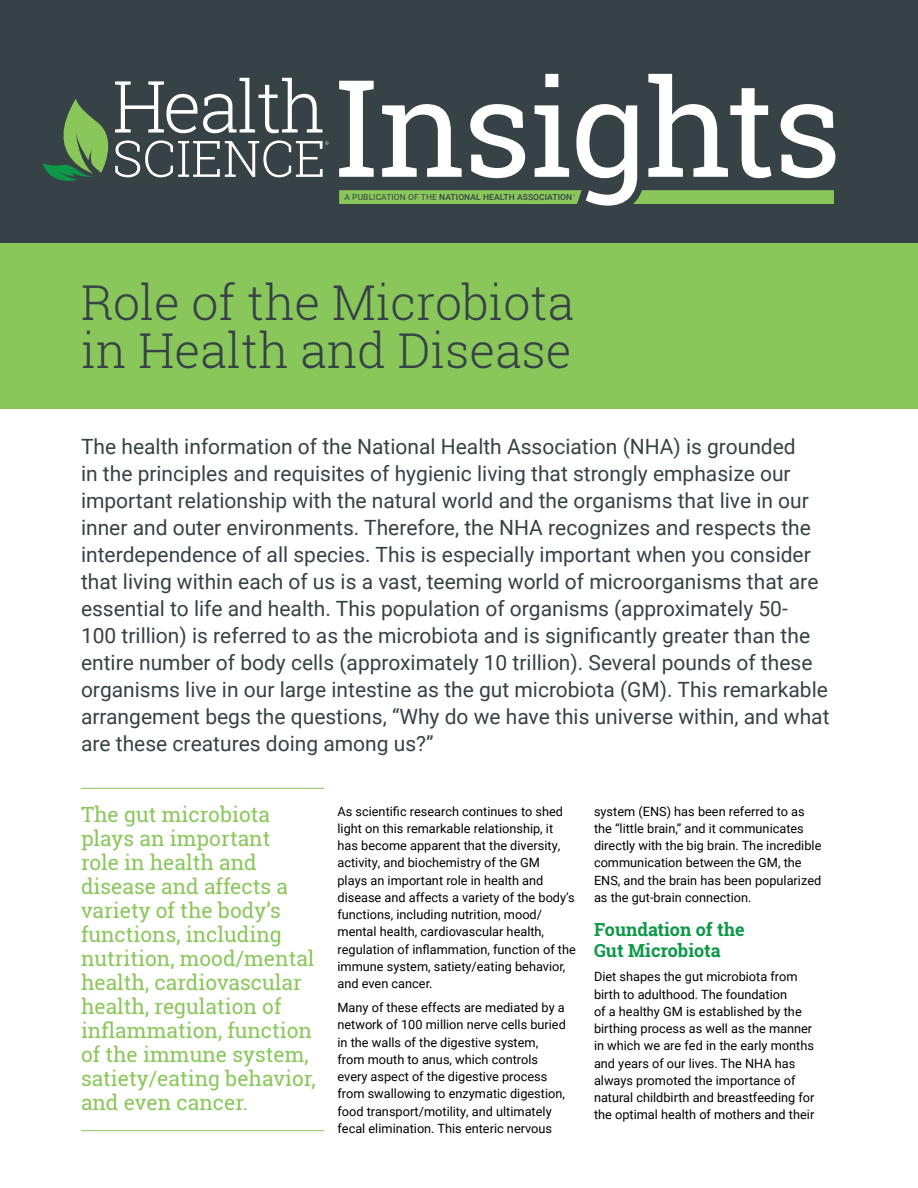
<style>
.page{position:relative;width:918px;height:1188px;background:#fff}
.page>*{position:absolute;margin:0;border:0;box-sizing:border-box;transform-origin:0 0}
.t1{font:135.15px "Roboto Slab";letter-spacing:-.02em;color:#fff}
.t2{font:300 71.85px "Roboto Slab";letter-spacing:-.03em;color:#fff}
.t3{font:300 50.4px "Roboto Slab";color:#fff}
.t4{font:300 48px/48px "Roboto Slab";color:#364246}
.t5{font:21px/27px "Roboto";color:#364246}
.t6{font:21px/24px "Roboto Slab";color:#8ac75b}
.t7{font:700 18px/21px "Roboto Slab";color:#0c9848}
.t8{font:12.75px/17.2px "Roboto";color:#000}
.t9{font:500 8.25px "Roboto";letter-spacing:.01em;color:#364246}
.s1{font-weight:400}
</style>
<div class="page">
<div style="left:0;top:243px;width:918px;height:166px;background:#8ac75b"></div>
<div style="left:0;top:0;width:918px;height:243px;background:#364246"></div>
<svg style="left:633px;top:190px;width:201px;height:14px;background:#86c15a"></svg>
<svg style="left:339px;top:190px;width:243px;height:14px;background:#87c35a"></svg>
<svg style="left:42px;top:98px;width:67px;height:83px"></svg>
<svg style="left:325px;top:141px;width:4px;height:4px"></svg>
<hr style="left:81px;top:788px;width:243px;height:1px;background:#8ac75b">
<hr style="left:81px;top:1130px;width:243px;height:1px;background:#8ac75b">
<h2 class="t2" style="left:113px;top:57px;width:214px">Health</h2>
<h3 class="t3" style="left:113px;top:124px;width:215px">SCIENCE</h3>
<h1 class="t1" style="left:335px;top:35px;width:509px">Insights</h1>
<p class="t9" style="left:344px;top:192px;width:229px"><span class="s1">A PUBLICATION OF THE</span> NATIONAL HEALTH ASSOCIATION</p>
<h3 class="t4" style="left:81px;top:278px;width:495px">Role of the Microbiota in Health and Disease</h3>
<p class="t5" style="left:81px;top:432px;width:750px">The health information of the National Health Association (NHA) is grounded<br>in the principles and requisites of hygienic living that strongly emphasize our important relationship with the natural world and the organisms that live in our inner and outer environments. Therefore, the NHA recognizes and respects the interdependence of all species. This is especially important when you consider that living within each of us is a vast, teeming world of microorganisms that are essential to life and health. This population of organisms (approximately 50-<br>100 trillion) is referred to as the microbiota and is significantly greater than the entire number of body cells (approximately 10 trillion). Several pounds of these organisms live in our large intestine as the gut microbiota (GM). This remarkable arrangement begs the questions, “Why do we have this universe within, and what are these creatures doing among us?”</p>
<p class="t6" style="left:81px;top:802px;width:236px">The gut microbiota plays an important<br>role in health and disease and affects a variety of the body’s functions, including nutrition, mood/mental health, cardiovascular health, regulation of inflammation, function of the immune system, satiety/eating behavior, and even cancer.</p>
<p class="t8" style="left:338px;top:802px;width:240px">As scientific research continues to shed light on this remarkable relationship, it has become apparent that the diversity, activity, and biochemistry of the GM<br>plays an important role in health and disease and affects a variety of the body’s functions, including nutrition, mood/ mental health, cardiovascular health, regulation of inflammation, function of the immune system, satiety/eating behavior, and even cancer.</p>
<p class="t8" style="left:338px;top:998px;width:230px">Many of these effects are mediated by a network of 100 million nerve cells buried in the walls of the digestive system, from mouth to anus, which controls every aspect of the digestive process from swallowing to enzymatic digestion, food transport/motility, and ultimately fecal elimination. This enteric nervous</p>
<p class="t8" style="left:594px;top:802px;width:229px">system (ENS) has been referred to as the “little brain,” and it communicates directly with the big brain. The incredible communication between the GM, the ENS, and the brain has been popularized as the gut-brain connection.</p>
<h3 class="t7" style="left:594px;top:919px;width:152px">Foundation of the<br>Gut Microbiota</h3>
<p class="t8" style="left:594px;top:968px;width:222px">Diet shapes the gut microbiota from birth to adulthood. The foundation<br>of a healthy GM is established by the birthing process as well as the manner in which we are fed in the early months and years of our lives. The NHA has always promoted the importance of natural childbirth and breastfeeding for the optimal health of mothers and their</p>
</div>
